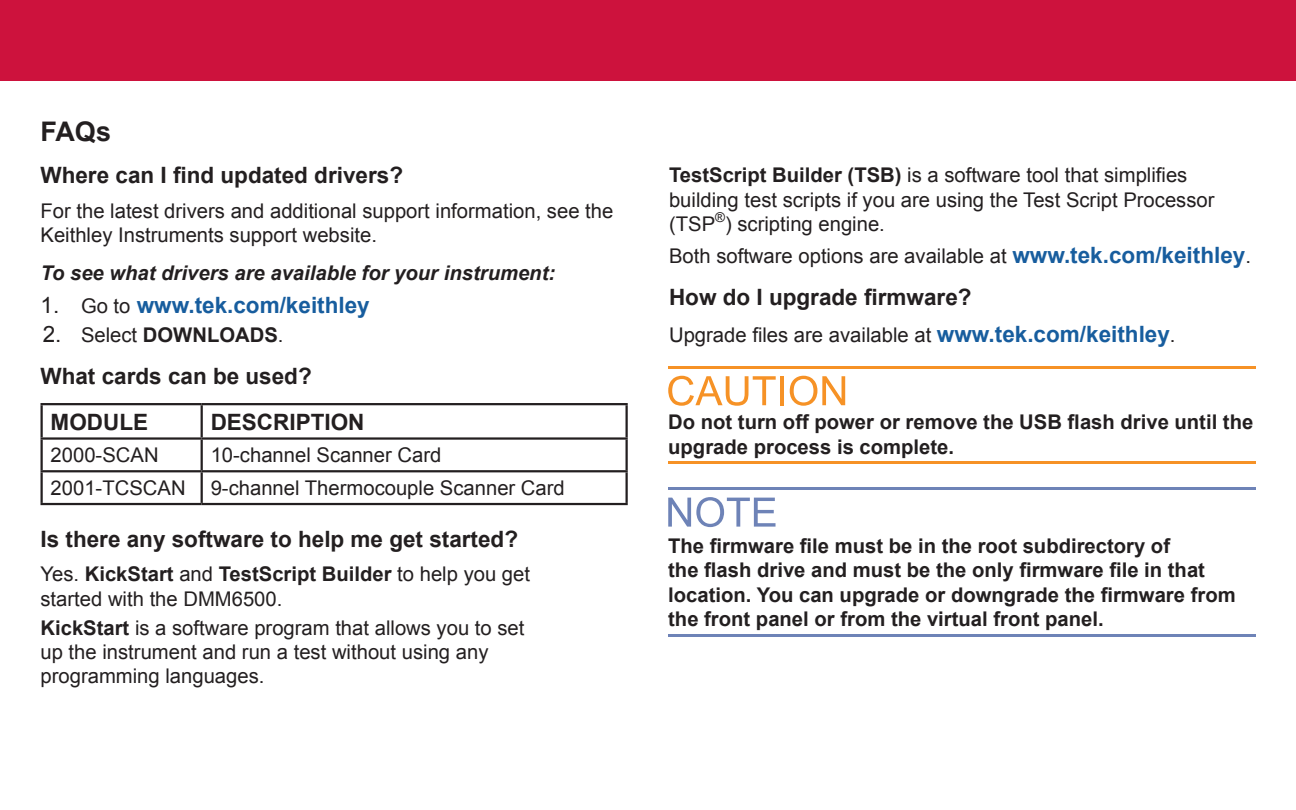
<style>
.page{position:relative;width:1296px;height:810px;background:#fff}
.page>*{position:absolute;margin:0;border:0;box-sizing:border-box;transform-origin:0 0}
.Base_Paragraph_Style{font:700 27px "Arial";color:#231f20}
.Heading_1{font:700 22.5px "Arial";color:#231f20}
.t1{font:700 22.5px "Arial";color:#175d9e}
.Base_Paragraph_Style-2{font:20.25px/24.3px "Arial";color:#231f20}
.Base_Paragraph_Style-3{font:700 20.25px/24.3px "Arial";color:#231f20}
.Bold_Italics{font:italic 700 20.25px "Arial";color:#231f20}
.s1{font-weight:400;color:#231f20}
.s2{font-weight:400;font-size:20.25px;color:#231f20}
.s3{font-weight:400;font-size:22.5px}
.s4{font-weight:400}
.s5{font-weight:700}
.s6{font-weight:700;font-size:22.5px;color:#175d9e}
</style>
<div class="page">
<div style="left:0;top:0;width:1296px;height:81px;background:#cd123d"></div>
<hr style="left:668px;top:366px;width:588px;height:3px;background:#f69226">
<svg style="left:668px;top:376px;width:108px;height:30px"></svg>
<hr style="left:780px;top:376px;width:4px;height:29px;background:#f69226">
<svg style="left:790px;top:376px;width:55px;height:30px"></svg>
<hr style="left:668px;top:462px;width:588px;height:2px;background:#f69226">
<hr style="left:668px;top:487px;width:588px;height:3px;background:#6e83b7">
<svg style="left:668px;top:497px;width:108px;height:30px"></svg>
<hr style="left:668px;top:635px;width:588px;height:2px;background:#6e83b7">
<hr style="left:40px;top:403px;width:162px;height:2px;background:#231f20">
<hr style="left:40px;top:405px;width:3px;height:32px;background:#231f20">
<hr style="left:202px;top:403px;width:426px;height:2px;background:#231f20">
<hr style="left:201px;top:405px;width:2px;height:32px;background:#231f20">
<hr style="left:626px;top:405px;width:2px;height:32px;background:#231f20">
<hr style="left:40px;top:437px;width:162px;height:3px;background:#231f20">
<hr style="left:40px;top:440px;width:3px;height:30px;background:#231f20">
<hr style="left:202px;top:437px;width:426px;height:3px;background:#231f20">
<hr style="left:201px;top:440px;width:2px;height:30px;background:#231f20">
<hr style="left:626px;top:440px;width:2px;height:30px;background:#231f20">
<hr style="left:40px;top:470px;width:162px;height:2px;background:#231f20">
<hr style="left:40px;top:472px;width:3px;height:31px;background:#231f20">
<hr style="left:202px;top:470px;width:426px;height:2px;background:#231f20">
<hr style="left:201px;top:472px;width:2px;height:31px;background:#231f20">
<hr style="left:626px;top:472px;width:2px;height:31px;background:#231f20">
<hr style="left:40px;top:503px;width:162px;height:2px;background:#231f20">
<hr style="left:202px;top:503px;width:426px;height:2px;background:#231f20">
<p class="Base_Paragraph_Style" style="left:40px;top:114px;width:72px">FAQs</p>
<p class="Heading_1" style="left:40px;top:160px;width:364px">Where can I find updated drivers?</p>
<p class="Base_Paragraph_Style-2" style="left:40px;top:199px;width:574px">For the latest drivers and additional support information, see the<br>Keithley Instruments support website.</p>
<p class="Bold_Italics" style="left:40px;top:260px;width:516px">To see what drivers are available for your instrument:</p>
<p class="t1" style="left:40px;top:290px;width:331px"><span class="s1">1.</span> <span class="s2">Go to</span> www.tek.com/keithley</p>
<p class="Base_Paragraph_Style-3" style="left:43px;top:323px;width:242px"><span class="s3">2.</span> <span class="s4">Select</span> DOWNLOADS<span class="s4">.</span></p>
<p class="Heading_1" style="left:40px;top:361px;width:273px">What cards can be used?</p>
<p class="Heading_1" style="left:51px;top:407px;width:99px">MODULE</p>
<p class="Heading_1" style="left:211px;top:407px;width:155px">DESCRIPTION</p>
<p class="Base_Paragraph_Style-2" style="left:51px;top:443px;width:110px">2000-SCAN</p>
<p class="Base_Paragraph_Style-2" style="left:211px;top:443px;width:232px">10-channel Scanner Card</p>
<p class="Base_Paragraph_Style-2" style="left:51px;top:476px;width:137px">2001-TCSCAN</p>
<p class="Base_Paragraph_Style-2" style="left:211px;top:476px;width:356px">9-channel Thermocouple Scanner Card</p>
<p class="Heading_1" style="left:40px;top:524px;width:479px">Is there any software to help me get started?</p>
<p class="Base_Paragraph_Style-2" style="left:40px;top:562px;width:491px">Yes. <span class="s5">KickStart</span> and <span class="s5">TestScript Builder</span> to help you get started with the DMM6500.</p>
<p class="Base_Paragraph_Style-2" style="left:40px;top:616px;width:485px"><span class="s5">KickStart</span> is a software program that allows you to set up the instrument and run a test without using any programming languages.</p>
<p class="Base_Paragraph_Style-2" style="left:669px;top:163px;width:547px"><span class="s5">TestScript Builder (TSB)</span> is a software tool that simplifies building test scripts if you are using the Test Script Processor (TSP<sup>®</sup>) scripting engine.</p>
<p class="Base_Paragraph_Style-2" style="left:669px;top:244px;width:583px">Both software options are available at <span class="s6">www.tek.com/keithley</span>.</p>
<p class="Heading_1" style="left:669px;top:282px;width:304px">How do I upgrade firmware?</p>
<p class="Base_Paragraph_Style-2" style="left:669px;top:323px;width:508px">Upgrade files are available at <span class="s6">www.tek.com/keithley</span>.</p>
<p class="Base_Paragraph_Style-3" style="left:668px;top:411px;width:587px">Do not turn off power or remove the USB flash drive until the upgrade process is complete.</p>
<p class="Base_Paragraph_Style-3" style="left:668px;top:534px;width:569px">The firmware file must be in the root subdirectory of<br>the flash drive and must be the only firmware file in that location. You can upgrade or downgrade the firmware from the front panel or from the virtual front panel.</p>
</div>
